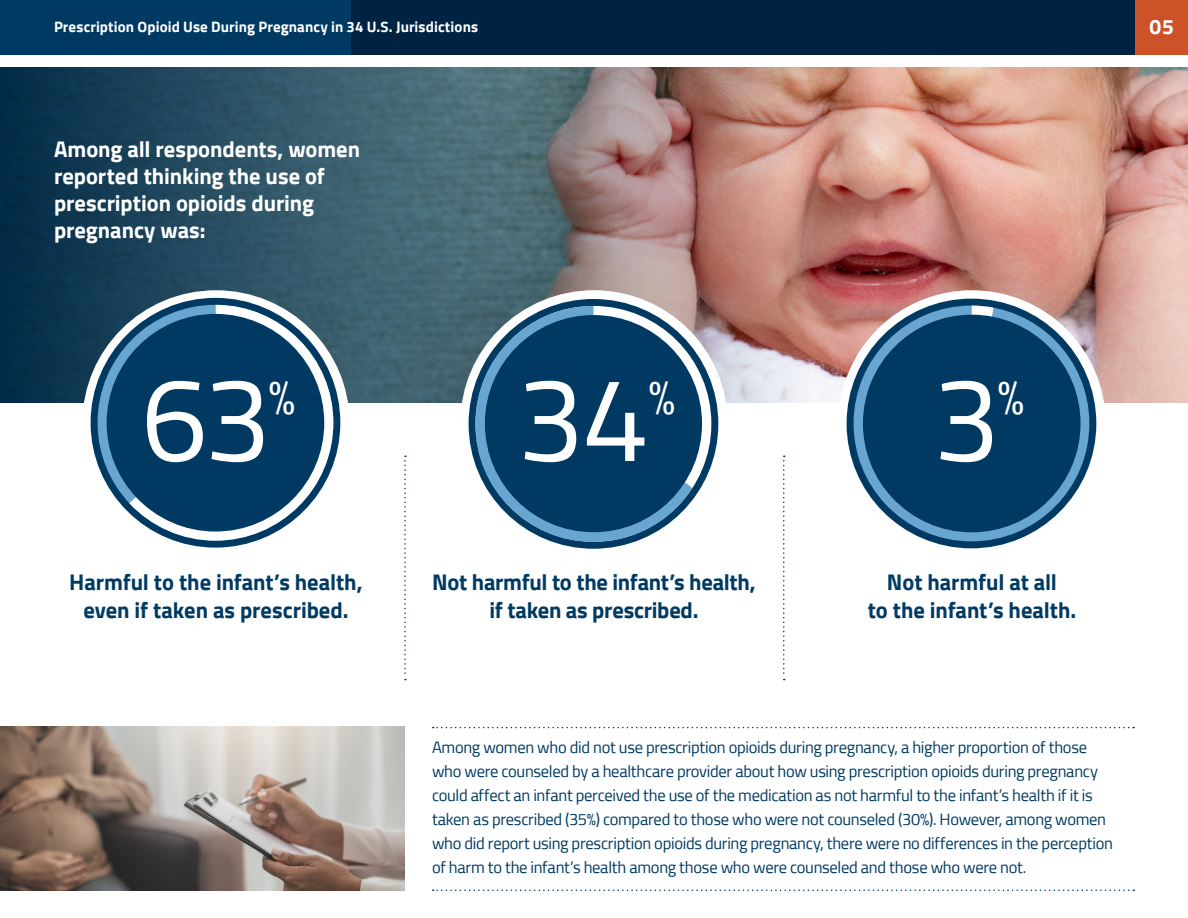
<style>
.page{position:relative;width:1188px;height:918px;background:#fff}
.page>*{position:absolute;margin:0;border:0;box-sizing:border-box;transform-origin:0 0}
.t1{font:300 119.55px "Sunflower";color:#fff}
.t2{font:300 48.15px "Sunflower";color:#fff}
.t3{font:700 22.5px/28.5px "Sunflower";letter-spacing:-.005em;color:#003a63;text-align:center}
.t4{font:700 22.5px/27px "Sunflower";color:#fff}
.t5{font:700 21px "Sunflower";color:#fff}
.t6{font:300 16.5px/24px "Sunflower";letter-spacing:-.02em;color:#003a63}
.t7{font:700 15px "Sunflower";letter-spacing:.005em;color:#fff}
</style>
<div class="page">
<img style="left:810px;top:68px;width:378px;height:335px">
<svg style="left:404px;top:456px;width:2px;height:224px"></svg>
<svg style="left:433px;top:727px;width:701px;height:1px"></svg>
<svg style="left:433px;top:890px;width:701px;height:1px"></svg>
<svg style="left:783px;top:456px;width:2px;height:224px"></svg>
<svg style="left:0;top:68px;width:810px;height:335px;background:#56636e"></svg>
<div style="left:82px;top:290px;width:268px;height:266px;background:#fff;border-radius:50%"></div>
<div style="left:91px;top:298px;width:249px;height:250px;background:#003a63;border-radius:50%"></div>
<svg style="left:98px;top:305px;width:31px;height:180px"></svg>
<svg style="left:129px;top:305px;width:204px;height:236px"></svg>
<svg style="left:107px;top:314px;width:217px;height:218px"></svg>
<div style="left:838px;top:290px;width:268px;height:266px;background:#fff;border-radius:50%"></div>
<div style="left:847px;top:299px;width:249px;height:249px;background:#003a63;border-radius:50%"></div>
<svg style="left:854px;top:306px;width:235px;height:235px"></svg>
<svg style="left:972px;top:306px;width:22px;height:9px"></svg>
<svg style="left:863px;top:315px;width:218px;height:217px"></svg>
<div style="left:460px;top:290px;width:268px;height:266px;background:#fff;border-radius:50%"></div>
<svg style="left:469px;top:299px;width:249px;height:250px;fill:#003a63"></svg>
<svg style="left:475px;top:306px;width:217px;height:236px"></svg>
<div style="left:485px;top:315px;width:217px;height:217px;background:#003a63;border-radius:50%"></div>
<div style="left:0;top:0;width:1135px;height:54px;background:#003a63"></div>
<div style="left:351px;top:0;width:784px;height:54px;background:#002344"></div>
<img style="left:0;top:727px;width:404px;height:164px">
<div style="left:1135px;top:0;width:53px;height:54px;background:#cd5227"></div>
<p class="t7" style="left:54px;top:20px;width:426px">Prescription Opioid Use During Pregnancy in 34 U.S. Jurisdictions</p>
<p class="t4" style="left:54px;top:137px;width:308px">Among all respondents, women reported thinking the use of prescription opioids during pregnancy was:</p>
<p class="t5" style="left:1149px;top:17px;width:26px">05</p>
<p class="t1" style="left:141px;top:366px;width:132px">63</p>
<p class="t2" style="left:269px;top:375px;width:28px">%</p>
<p class="t1" style="left:517px;top:366px;width:133px">34</p>
<p class="t2" style="left:648px;top:375px;width:28px">%</p>
<p class="t1" style="left:933px;top:366px;width:68px">3</p>
<p class="t2" style="left:998px;top:375px;width:28px">%</p>
<p class="t3" style="left:69px;top:569px;width:295px">Harmful to the infant’s health, even if taken as prescribed.</p>
<p class="t3" style="left:432px;top:569px;width:325px">Not harmful to the infant’s health, if taken as prescribed.</p>
<p class="t3" style="left:868px;top:569px;width:210px">Not harmful at all<br>to the infant’s health.</p>
<p class="t6" style="left:432px;top:737px;width:682px">Among women who did not use prescription opioids during pregnancy, a higher proportion of those who were counseled by a healthcare provider about how using prescription opioids during pregnancy could affect an infant perceived the use of the medication as not harmful to the infant’s health if it is taken as prescribed (35%) compared to those who were not counseled (30%). However, among women who did report using prescription opioids during pregnancy, there were no differences in the perception of harm to the infant’s health among those who were counseled and those who were not.</p>
</div>
